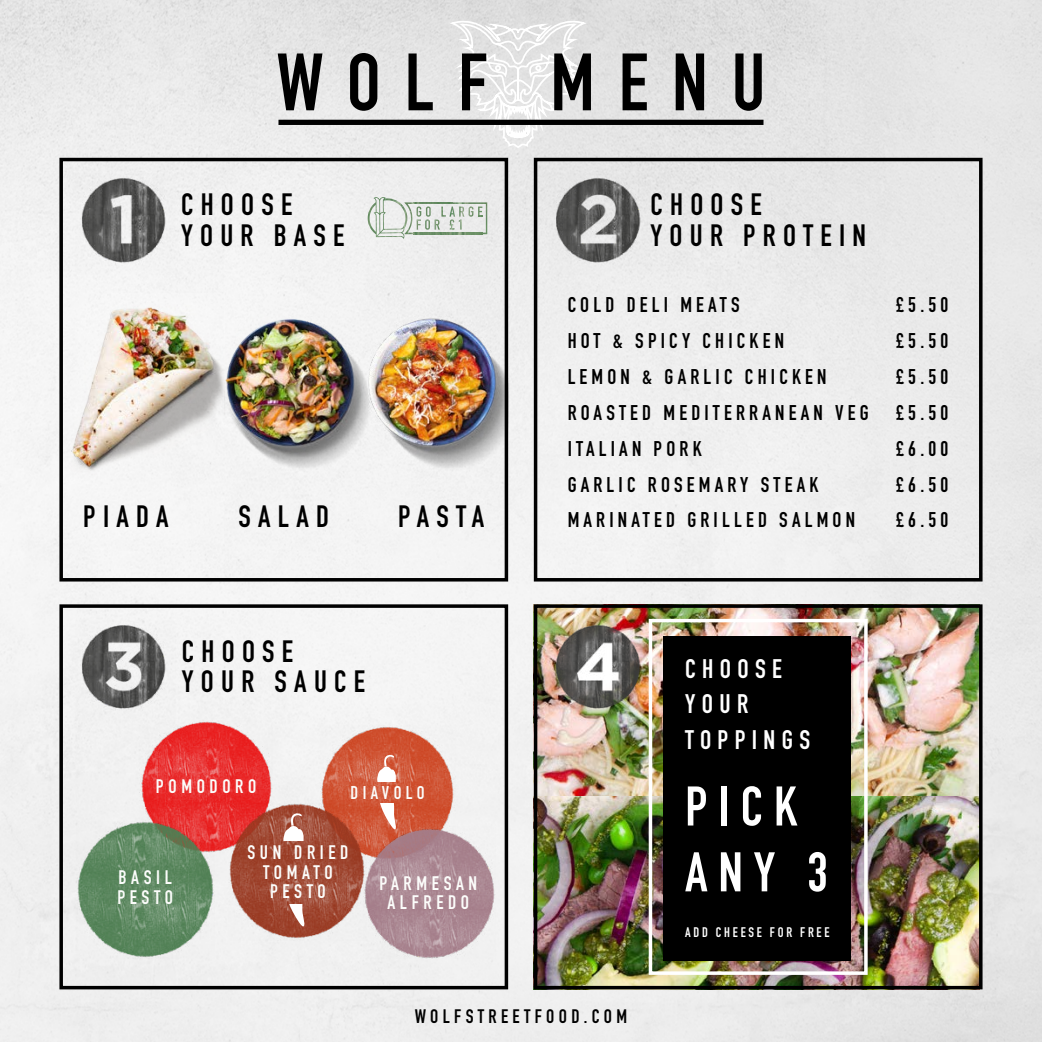
<style>
.page{position:relative;width:1042px;height:1042px;background:#fff}
.page>*{position:absolute;margin:0;border:0;box-sizing:border-box;transform-origin:0 0}
.t1{font:700 79.8px "DIN Condensed";letter-spacing:.3em;color:#000}
.t2{font:700 54.77px/65.8px "DIN Condensed";letter-spacing:.2em;color:#fff}
.t3{font:700 30.45px/30.4px "DIN Condensed";letter-spacing:.24em;color:#000}
.t4{font:700 26.43px/35.4px "DIN Condensed";letter-spacing:.24em;color:#fff}
.t5{font:700 21px "DIN Condensed";letter-spacing:.2em;color:#000}
.t6{font:700 19.25px/19.2px "DIN Condensed";letter-spacing:.24em;color:#fcfdfb;text-align:center}
.t7{font:700 19.25px "DIN Condensed";letter-spacing:.225em;color:#000}
.t8{font:700 18.2px "DIN Condensed";letter-spacing:.24em;color:#fcfdfb}
.t9{font:700 13.65px "DIN Condensed";letter-spacing:.2em;color:#fff}
</style>
<div class="page">
<img style="left:0;top:0;width:1042px;height:1042px">
<svg style="left:445px;top:15px;width:147px;height:174px"></svg>
<div style="left:278px;top:120px;width:485px;height:5px;background:#000"></div>
<img style="left:224px;top:191px;width:279px;height:385px">
<img style="left:56px;top:294px;width:168px;height:188px">
<div style="left:59px;top:158px;width:449px;height:423px;border:4px solid #000"></div>
<img style="left:75px;top:173px;width:101px;height:101px">
<div style="left:534px;top:158px;width:448px;height:423px;border:4px solid #000"></div>
<img style="left:549px;top:173px;width:101px;height:101px">
<img style="left:539px;top:609px;width:438px;height:375px">
<div style="left:534px;top:604px;width:448px;height:385px;border:4px solid #000"></div>
<div style="left:663px;top:636px;width:188px;height:324px;background:#000"></div>
<div style="left:649px;top:619px;width:218px;height:356px;border:4px solid #fff"></div>
<img style="left:549px;top:620px;width:101px;height:100px">
<div style="left:59px;top:604px;width:449px;height:385px;border:4px solid #000"></div>
<img style="left:75px;top:620px;width:101px;height:100px">
<img style="left:140px;top:720px;width:132px;height:132px">
<img style="left:76px;top:821px;width:138px;height:138px">
<img style="left:320px;top:725px;width:135px;height:102px">
<svg style="left:377px;top:753px;width:21px;height:28px"></svg>
<svg style="left:376px;top:803px;width:21px;height:24px"></svg>
<img style="left:363px;top:827px;width:133px;height:132px">
<img style="left:229px;top:803px;width:137px;height:137px">
<svg style="left:283px;top:905px;width:23px;height:21px"></svg>
<svg style="left:283px;top:812px;width:23px;height:28px"></svg>
<img style="left:413px;top:202px;width:39px;height:2px">
<img style="left:452px;top:202px;width:35px;height:5px">
<img style="left:483px;top:207px;width:4px;height:27px">
<img style="left:413px;top:233px;width:70px;height:1px">
<img style="left:368px;top:215px;width:4px;height:16px">
<img style="left:385px;top:237px;width:18px;height:1px">
<svg style="left:372px;top:197px;width:41px;height:40px"></svg>
<img style="left:416px;top:206px;width:15px;height:24px">
<img style="left:430px;top:208px;width:5px;height:22px">
<img style="left:449px;top:206px;width:5px;height:24px">
<img style="left:459px;top:206px;width:14px;height:14px">
<img style="left:454px;top:212px;width:5px;height:17px">
<svg style="left:435px;top:206px;width:14px;height:24px"></svg>
<svg style="left:473px;top:206px;width:9px;height:11px"></svg>
<svg style="left:459px;top:220px;width:3px;height:10px"></svg>
<h1 class="t1" style="left:276px;top:29px;width:491px">WOLF MENU</h1>
<h3 class="t3" style="left:181px;top:189px;width:165px">CHOOSE<br>YOUR BASE</h3>
<h3 class="t3" style="left:83px;top:501px;width:87px">PIADA</h3>
<h3 class="t3" style="left:238px;top:501px;width:92px">SALAD</h3>
<h3 class="t3" style="left:398px;top:501px;width:87px">PASTA</h3>
<h3 class="t3" style="left:182px;top:636px;width:185px">CHOOSE<br>YOUR SAUCE</h3>
<p class="t6" style="left:156px;top:777px;width:102px">POMODORO</p>
<p class="t8" style="left:351px;top:780px;width:76px">DIAVOLO</p>
<p class="t6" style="left:117px;top:868px;width:57px;text-align:left">BASIL<br>PESTO</p>
<p class="t6" style="left:247px;top:843px;width:103px">SUN DRIED<br>TOMATO<br>PESTO</p>
<p class="t6" style="left:379px;top:873px;width:99px">PARMESAN<br>ALFREDO</p>
<h3 class="t3" style="left:650px;top:189px;width:217px">CHOOSE<br>YOUR PROTEIN</h3>
<p class="t5" style="left:567px;top:290px;width:173px">COLD DELI MEATS</p>
<p class="t5" style="left:896px;top:290px;width:53px">£5.50</p>
<p class="t5" style="left:567px;top:326px;width:218px">HOT &amp; SPICY CHICKEN</p>
<p class="t5" style="left:896px;top:326px;width:53px">£5.50</p>
<p class="t5" style="left:567px;top:362px;width:260px">LEMON &amp; GARLIC CHICKEN</p>
<p class="t5" style="left:896px;top:362px;width:53px">£5.50</p>
<p class="t5" style="left:567px;top:398px;width:303px">ROASTED MEDITERRANEAN VEG</p>
<p class="t5" style="left:896px;top:398px;width:53px">£5.50</p>
<p class="t5" style="left:567px;top:434px;width:136px">ITALIAN PORK</p>
<p class="t5" style="left:896px;top:434px;width:53px">£6.00</p>
<p class="t5" style="left:567px;top:470px;width:252px">GARLIC ROSEMARY STEAK</p>
<p class="t5" style="left:896px;top:470px;width:53px">£6.50</p>
<p class="t5" style="left:567px;top:506px;width:289px">MARINATED GRILLED SALMON</p>
<p class="t5" style="left:896px;top:506px;width:53px">£6.50</p>
<p class="t4" style="left:685px;top:651px;width:126px">CHOOSE<br>YOUR<br>TOPPINGS</p>
<h2 class="t2" style="left:685px;top:773px;width:144px">PICK<br>ANY 3</h2>
<p class="t9" style="left:685px;top:923px;width:146px">ADD CHEESE FOR FREE</p>
<p class="t7" style="left:415px;top:1003px;width:214px">WOLFSTREETFOOD.COM</p>
</div>
